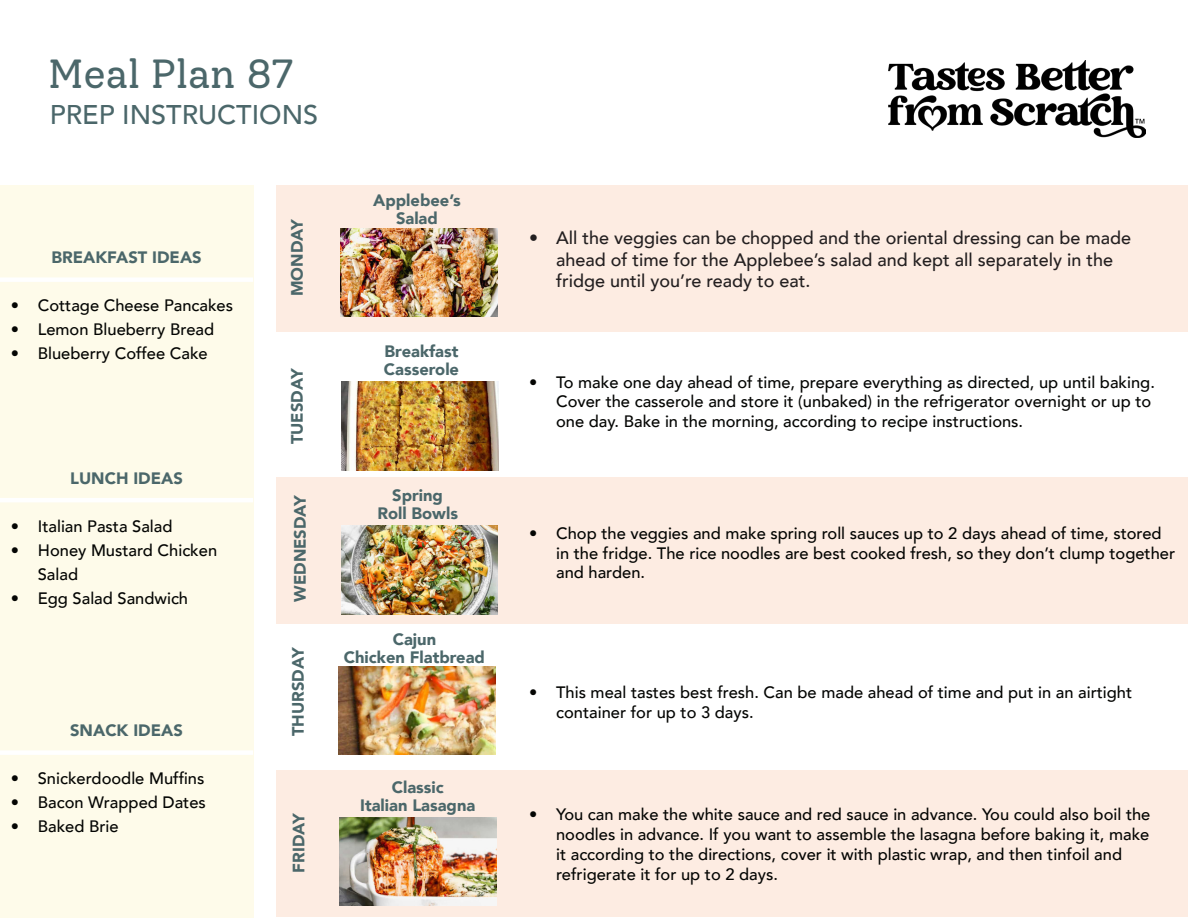
<style>
.page{position:relative;width:1188px;height:918px;background:#fff}
.page>*{position:absolute;margin:0;border:0;box-sizing:border-box;transform-origin:0 0}
.t1{font:40.5px "Solway";color:#4b676a}
.t2{font:500 27px "Avenir";color:#4b676a}
.t3{font:500 18px/21.6px "Avenir";color:#231f20}
.t4{font:500 16.5px/19.8px "Avenir";color:#040503}
.t5{font:900 16.5px "Avenir";color:#4b676a}
</style>
<div class="page">
<img style="left:889px;top:60px;width:257px;height:78px">
<div style="left:0;top:185px;width:253px;height:733px;background:#fefbea"></div>
<div style="left:276px;top:185px;width:912px;height:146px;background:#fdece2"></div>
<div style="left:276px;top:478px;width:912px;height:146px;background:#fdece2"></div>
<div style="left:276px;top:770px;width:912px;height:146px;background:#fdece2"></div>
<img style="left:340px;top:228px;width:157px;height:88px">
<img style="left:342px;top:382px;width:156px;height:88px">
<img style="left:341px;top:526px;width:157px;height:88px">
<img style="left:339px;top:667px;width:157px;height:88px">
<img style="left:340px;top:817px;width:157px;height:89px">
<div style="left:0;top:277px;width:253px;height:5px;background:#fff"></div>
<hr style="left:0;top:498px;width:253px;height:4px;background:#fff">
<div style="left:0;top:750px;width:253px;height:5px;background:#fff"></div>
<p class="t1" style="left:48px;top:49px;width:248px">Meal Plan 87</p>
<p class="t2" style="left:50px;top:91px;width:270px">PREP INSTRUCTIONS</p>
<p class="t5" style="left:51px;top:243px;width:152px">BREAKFAST IDEAS</p>
<p class="t4" style="left:11px;top:295px;width:224px">• Cottage Cheese Pancakes</p>
<p class="t4" style="left:11px;top:319px;width:205px">• Lemon Blueberry Bread</p>
<p class="t4" style="left:11px;top:343px;width:198px">• Blueberry Coffee Cake</p>
<p class="t5" style="left:70px;top:464px;width:114px">LUNCH IDEAS</p>
<p class="t5" style="left:283px;top:296px;width:79px;rotate:-90deg">MONDAY</p>
<p class="t5" style="left:283px;top:444px;width:78px;rotate:-90deg">TUESDAY</p>
<p class="t5" style="left:373px;top:186px;width:89px">Applebee’s</p>
<p class="t5" style="left:396px;top:204px;width:43px">Salad</p>
<p class="t5" style="left:385px;top:337px;width:75px">Breakfast</p>
<p class="t5" style="left:384px;top:355px;width:77px">Casserole</p>
<p class="t4" style="left:11px;top:515px;width:163px">• Italian Pasta Salad</p>
<p class="t4" style="left:38px;top:537px;width:181px;line-height:24px;text-indent:-27px">• Honey Mustard Chicken<br>Salad</p>
<p class="t4" style="left:11px;top:587px;width:179px">• Egg Salad Sandwich</p>
<p class="t5" style="left:70px;top:716px;width:114px">SNACK IDEAS</p>
<p class="t4" style="left:11px;top:768px;width:195px">• Snickerdoodle Muffins</p>
<p class="t4" style="left:11px;top:792px;width:197px">• Bacon Wrapped Dates</p>
<p class="t4" style="left:11px;top:816px;width:109px">• Baked Brie</p>
<p class="t5" style="left:286px;top:602px;width:109px;rotate:-90deg">WEDNESDAY</p>
<p class="t5" style="left:392px;top:481px;width:52px">Spring</p>
<p class="t5" style="left:377px;top:499px;width:82px">Roll Bowls</p>
<p class="t5" style="left:284px;top:736px;width:91px;rotate:-90deg">THURSDAY</p>
<p class="t5" style="left:285px;top:873px;width:62px;rotate:-90deg">FRIDAY</p>
<p class="t5" style="left:393px;top:625px;width:45px">Cajun</p>
<p class="t5" style="left:344px;top:643px;width:143px">Chicken Flatbread</p>
<p class="t5" style="left:392px;top:773px;width:53px">Classic</p>
<p class="t5" style="left:360px;top:791px;width:117px">Italian Lasagna</p>
<p class="t3" style="left:556px;top:226px;width:577px;text-indent:-27px">• All the veggies can be chopped and the oriental dressing can be made ahead of time for the Applebee’s salad and kept all separately in the fridge until you’re ready to eat.</p>
<p class="t4" style="left:556px;top:371px;width:600px;text-indent:-27px">• To make one day ahead of time, prepare everything as directed, up until baking.<br>Cover the casserole and store it (unbaked) in the refrigerator overnight or up to one day. Bake in the morning, according to recipe instructions.</p>
<p class="t4" style="left:556px;top:522px;width:621px;text-indent:-27px">• Chop the veggies and make spring roll sauces up to 2 days ahead of time, stored in the fridge. The rice noodles are best cooked fresh, so they don’t clump together and harden.</p>
<p class="t4" style="left:556px;top:681px;width:578px;text-indent:-27px">• This meal tastes best fresh. Can be made ahead of time and put in an airtight container for up to 3 days.</p>
<p class="t4" style="left:556px;top:804px;width:596px;text-indent:-27px">• You can make the white sauce and red sauce in advance. You could also boil the noodles in advance. If you want to assemble the lasagna before baking it, make it according to the directions, cover it with plastic wrap, and then tinfoil and refrigerate it for up to 2 days.</p>
</div>
